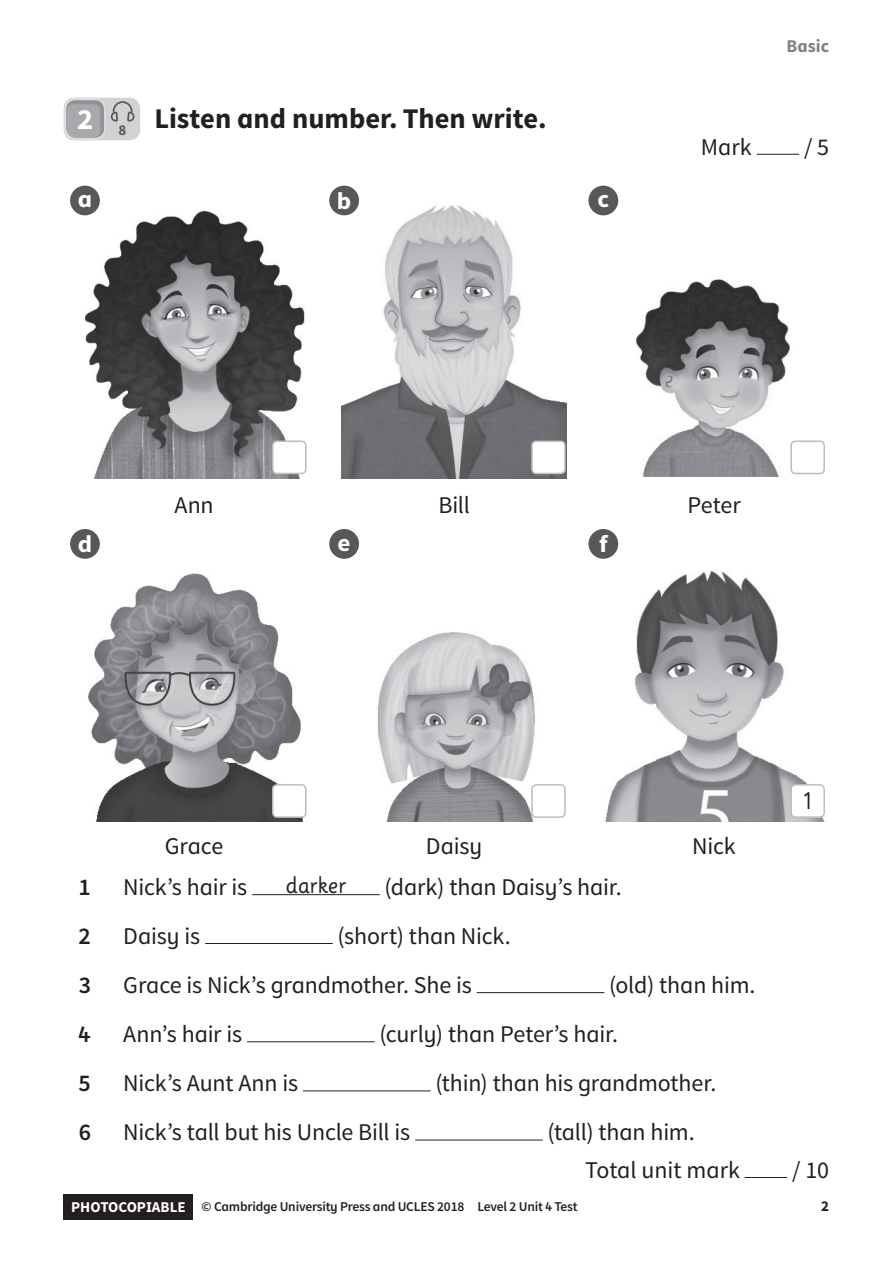
<style>
.page{position:relative;width:893px;height:1263px;background:#fff}
.page>*{position:absolute;margin:0;border:0;box-sizing:border-box;transform-origin:0 0}
.t1{font:28.5px "Source CUP Bold Infant";color:#231f20}
.t2{font:24px "Source CUP Regular Infant";letter-spacing:-.01em;color:#231f20}
.t3{font:24px "Sassoon Infant Std";color:#231f20}
.t4{font:24px "Source CUP Bold Infant";color:#fff;scale:1.05 1}
.t5{font:24px "Source CUP Semibold Infant";color:#231f20}
.t6{font:18px "Source CUP Bold Infant";color:#808285}
.t7{font:15px "Source CUP Bold Infant";color:#231f20}
.t8{font:13.5px "Source CUP Semibold Infant";letter-spacing:-.015em;color:#231f20}
.s1{font-size:29.25px;color:#fff}
.s2{font-family:"Source CUP Bold Infant";font-size:15px;color:#fff}
</style>
<div class="page">
<img style="left:83px;top:193px;width:224px;height:285px">
<img style="left:88px;top:539px;width:219px;height:282px">
<div style="left:70px;top:186px;width:30px;height:29px;background:#57585a;border-radius:50%"></div>
<div style="left:70px;top:529px;width:30px;height:30px;background:#57585a;border-radius:50%"></div>
<img style="left:602px;top:191px;width:219px;height:286px">
<img style="left:605px;top:536px;width:219px;height:285px">
<div style="left:588px;top:186px;width:30px;height:29px;background:#57585a;border-radius:50%"></div>
<div style="left:588px;top:529px;width:30px;height:30px;background:#57585a;border-radius:50%"></div>
<img style="left:342px;top:191px;width:224px;height:287px">
<img style="left:348px;top:536px;width:187px;height:285px">
<div style="left:329px;top:186px;width:30px;height:29px;background:#57585a;border-radius:50%"></div>
<div style="left:329px;top:529px;width:30px;height:30px;background:#57585a;border-radius:50%"></div>
<hr style="left:745px;top:1177px;width:42px;height:1px;background:#231f20">
<div style="left:64px;top:98px;width:76px;height:42px;background:#d1d2d4;border-radius:11px"></div>
<svg style="left:111px;top:101px;width:23px;height:21px"></svg>
<div style="left:62px;top:95px;width:47px;height:47px;background:#231f20;opacity:.15"></div>
<hr style="left:757px;top:154px;width:42px;height:1px;background:#231f20">
<hr style="left:252px;top:894px;width:128px;height:1px;background:#231f20">
<hr style="left:205px;top:943px;width:128px;height:1px;background:#231f20">
<hr style="left:477px;top:992px;width:127px;height:1px;background:#231f20">
<hr style="left:247px;top:1041px;width:128px;height:1px;background:#231f20">
<hr style="left:303px;top:1090px;width:127px;height:1px;background:#231f20">
<hr style="left:415px;top:1140px;width:128px;height:1px;background:#231f20">
<div style="left:273px;top:441px;width:33px;height:32px;background:#fff;border-radius:4px"></div>
<div style="left:272px;top:440px;width:34px;height:34px;border:2px solid #bcbdc0;border-radius:4px"></div>
<div style="left:273px;top:785px;width:33px;height:32px;background:#fff;border-radius:4px"></div>
<div style="left:272px;top:784px;width:34px;height:34px;border:2px solid #bcbdc0;border-radius:4px"></div>
<div style="left:532px;top:441px;width:33px;height:32px;background:#fff;border-radius:4px"></div>
<div style="left:531px;top:440px;width:35px;height:34px;border:2px solid #bcbdc0;border-radius:4px"></div>
<div style="left:532px;top:785px;width:33px;height:32px;background:#fff;border-radius:4px"></div>
<div style="left:531px;top:784px;width:35px;height:34px;border:2px solid #bcbdc0;border-radius:4px"></div>
<div style="left:791px;top:441px;width:33px;height:32px;background:#fff;border-radius:4px"></div>
<div style="left:790px;top:440px;width:35px;height:34px;border:2px solid #bcbdc0;border-radius:4px"></div>
<div style="left:791px;top:785px;width:33px;height:32px;background:#fff;border-radius:4px"></div>
<div style="left:790px;top:784px;width:35px;height:34px;border:2px solid #bcbdc0;border-radius:4px"></div>
<div style="left:64px;top:1194px;width:129px;height:25px;background:#231f20"></div>
<p class="t1" style="left:77px;top:100px;width:471px"><span class="s1">2</span> <sub>8</sub> Listen and number. Then write.</p>
<p class="t4" style="left:78px;top:184px;width:15px">a</p>
<p class="t4" style="left:337px;top:185px;width:15px">b</p>
<p class="t4" style="left:597px;top:184px;width:13px">c</p>
<p class="t6" style="left:787px;top:35px;width:44px">Basic</p>
<p class="t2" style="left:701px;top:132px;width:52px">Mark</p>
<p class="t2" style="left:804px;top:132px;width:27px">/ 5</p>
<p class="t4" style="left:78px;top:529px;width:15px">d</p>
<p class="t2" style="left:175px;top:490px;width:41px">Ann</p>
<p class="t2" style="left:438px;top:490px;width:33px">Bill</p>
<p class="t2" style="left:687px;top:490px;width:55px">Peter</p>
<p class="t4" style="left:338px;top:527px;width:14px">e</p>
<p class="t4" style="left:599px;top:529px;width:10px">f</p>
<p class="t2" style="left:165px;top:831px;width:60px">Grace</p>
<p class="t2" style="left:426px;top:831px;width:58px">Daisy</p>
<p class="t2" style="left:692px;top:831px;width:45px">Nick</p>
<p class="t5" style="left:79px;top:872px;width:14px">1</p>
<p class="t2" style="left:123px;top:872px;width:126px">Nick’s hair is</p>
<p class="t3" style="left:285px;top:870px;width:63px">darker</p>
<p class="t2" style="left:385px;top:872px;width:239px">(dark) than Daisy’s hair.</p>
<p class="t5" style="left:79px;top:921px;width:14px">2</p>
<p class="t2" style="left:123px;top:921px;width:78px">Daisy is</p>
<p class="t2" style="left:338px;top:921px;width:175px">(short) than Nick.</p>
<p class="t5" style="left:79px;top:970px;width:14px">3</p>
<p class="t2" style="left:123px;top:970px;width:350px">Grace is Nick’s grandmother. She is</p>
<p class="t2" style="left:609px;top:970px;width:148px">(old) than him.</p>
<p class="t5" style="left:79px;top:1019px;width:14px">4</p>
<p class="t2" style="left:123px;top:1019px;width:120px">Ann’s hair is</p>
<p class="t2" style="left:379px;top:1019px;width:240px">(curly) than Peter’s hair.</p>
<p class="t5" style="left:79px;top:1068px;width:14px">5</p>
<p class="t2" style="left:123px;top:1068px;width:176px">Nick’s Aunt Ann is</p>
<p class="t2" style="left:435px;top:1068px;width:282px">(thin) than his grandmother.</p>
<p class="t5" style="left:79px;top:1117px;width:14px">6</p>
<p class="t2" style="left:123px;top:1117px;width:288px">Nick’s tall but his Uncle Bill is</p>
<p class="t2" style="left:548px;top:1117px;width:149px">(tall) than him.</p>
<p class="t3" style="left:801px;top:787px;width:15px">1</p>
<p class="t2" style="left:585px;top:1155px;width:156px">Total unit mark</p>
<p class="t2" style="left:792px;top:1155px;width:39px">/ 10</p>
<p class="t8" style="left:71px;top:1198px;width:508px"><span class="s2">PHOTOCOPIABLE</span> © Cambridge University Press and UCLES 2018 Level 2 Unit 4 Test</p>
<p class="t7" style="left:821px;top:1196px;width:9px">2</p>
</div>
